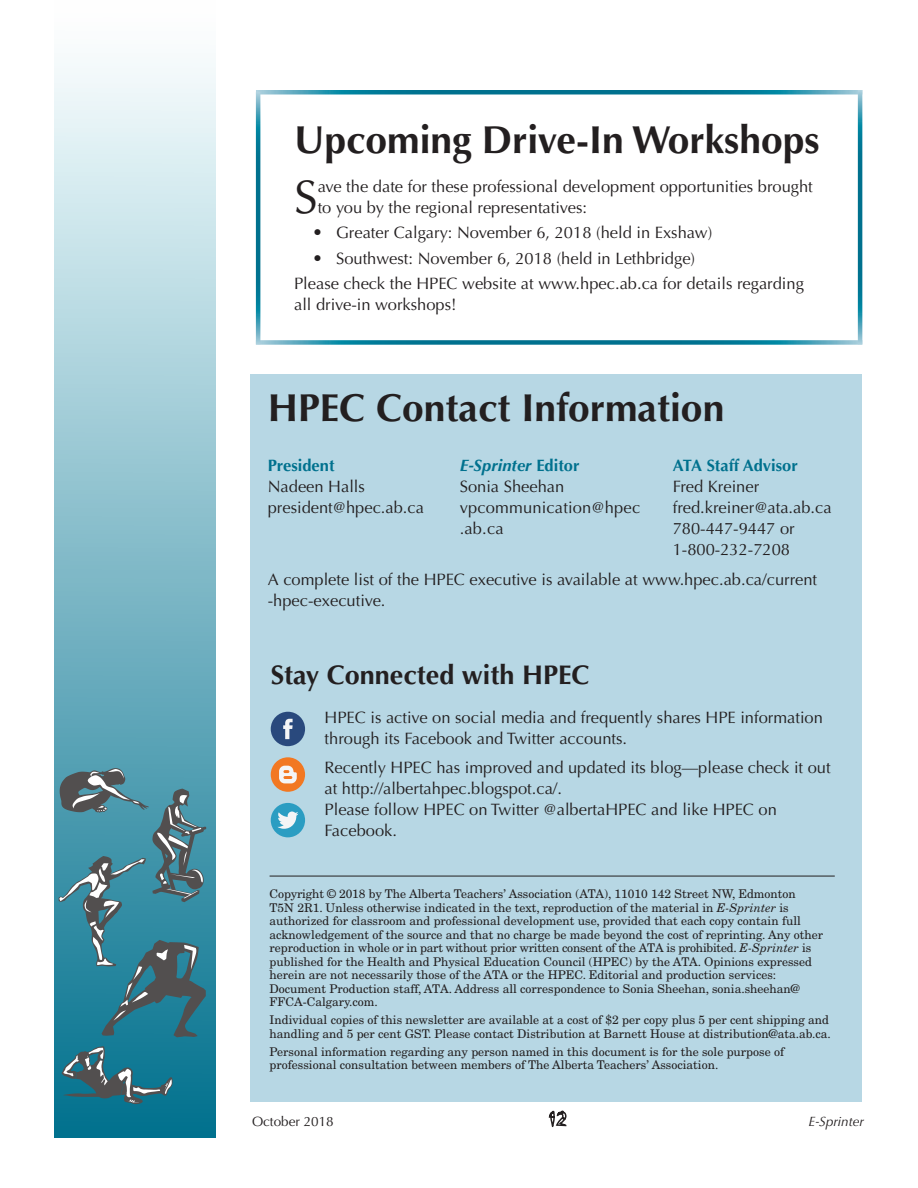
<style>
.page{position:relative;width:918px;height:1188px;background:#fff}
.page>*{position:absolute;margin:0;border:0;box-sizing:border-box;transform-origin:0 0}
.t1{font:47.1px "Optima LT Std";color:#231f20}
.t2{font:700 39px "Optima LT Std";color:#231f20}
.t3{font:700 27px "Optima LT Std";color:#231f20}
.t4{font:16.5px/21px "Optima LT Std";color:#231f20}
.t5{font:700 16.5px "Optima LT Std";color:#00718e}
.t6{font:13.5px "Optima LT Std";color:#231f20}
.t7{font:italic 13.5px "Optima LT Std";color:#231f20}
.t8{font:12px/13.5px "New Century Schlbk LT Std";color:#231f20}
.s1{font-weight:900}
.s2{font-weight:700;font-style:italic;color:#00718e}
.s3{font-weight:700;color:#00718e}
.s4{font-style:italic}
</style>
<div class="page">
<svg style="left:548px;top:1110px;width:19px;height:17px"></svg>
<div style="left:54px;top:0;width:162px;height:1138px;background:linear-gradient(to bottom,#fff,#00708d)"></div>
<svg style="left:62px;top:1046px;width:111px;height:58px;background:#347788"></svg>
<svg style="left:59px;top:768px;width:147px;height:269px;background:#448495"></svg>
<div style="left:250px;top:374px;width:612px;height:728px;background:#b7d7e4"></div>
<div style="left:271px;top:712px;width:34px;height:34px;background:#29497d;border-radius:50%"></div>
<svg style="left:283px;top:719px;width:10px;height:20px"></svg>
<div style="left:271px;top:757px;width:34px;height:35px;background:#f27822;border-radius:50%"></div>
<svg style="left:279px;top:766px;width:18px;height:17px"></svg>
<div style="left:271px;top:803px;width:34px;height:34px;background:#2b9dc2;border-radius:50%"></div>
<svg style="left:277px;top:812px;width:22px;height:17px"></svg>
<hr style="left:270px;top:876px;width:565px;height:1px;background:#231f20">
<svg style="left:256px;top:90px;width:602px;height:4px;background:#16829d"></svg>
<svg style="left:256px;top:340px;width:606px;height:5px;background:#2e8ea7"></svg>
<svg style="left:858px;top:90px;width:4px;height:254px"></svg>
<svg style="left:256px;top:92px;width:4px;height:252px"></svg>
<h2 class="t2" style="left:294px;top:117px;width:527px">Upcoming Drive-In Workshops</h2>
<h1 class="t1" style="left:294px;top:170px;width:25px">S</h1>
<h3 class="t4" style="left:318px;top:176px;width:497px">ave the date for these professional development opportunities brought to you by the regional representatives:</h3>
<h3 class="t4" style="left:314px;top:223px;width:400px"><span class="s1">•</span> Greater Calgary: November 6, 2018 (held in Exshaw)</h3>
<h3 class="t4" style="left:294px;top:246px;width:511px;line-height:25.5px;text-indent:19px"><span class="s1">•</span> Southwest: November 6, 2018 (held in Lethbridge)<br>Please check the HPEC website at www.hpec.ab.ca for details regarding</h3>
<h3 class="t4" style="left:294px;top:295px;width:164px">all drive-in workshops!</h3>
<h2 class="t2" style="left:268px;top:385px;width:458px">HPEC Contact Information</h2>
<h3 class="t5" style="left:268px;top:455px;width:68px">President</h3>
<h3 class="t4" style="left:268px;top:476px;width:158px">Nadeen Halls president@hpec.ab.ca</h3>
<h3 class="t4" style="left:460px;top:455px;width:182px"><span class="s2">E-Sprinter</span> <span class="s3">Editor<br></span>Sonia Sheehan vpcommunication@hpec .ab.ca</h3>
<h3 class="t5" style="left:673px;top:455px;width:127px">ATA Staff Advisor</h3>
<h3 class="t4" style="left:673px;top:476px;width:160px">Fred Kreiner fred.kreiner@ata.ab.ca<br>780-447-9447 or<br>1-800-232-7208</h3>
<h3 class="t4" style="left:268px;top:569px;width:551px">A complete list of the HPEC executive is available at www.hpec.ab.ca/current -hpec-executive.</h3>
<h3 class="t3" style="left:271px;top:659px;width:320px">Stay Connected with HPEC</h3>
<h3 class="t4" style="left:325px;top:707px;width:500px">HPEC is active on social media and frequently shares HPE information through its Facebook and Twitter accounts.</h3>
<h3 class="t4" style="left:325px;top:757px;width:508px">Recently HPEC has improved and updated its blog—please check it out at http://albertahpec.blogspot.ca/.<br>Please follow HPEC on Twitter @albertaHPEC and like HPEC on Facebook.</h3>
<p class="t8" style="left:270px;top:887px;width:555px">Copyright © 2018 by The Alberta Teachers’ Association (ATA), 11010 142 Street NW, Edmonton T5N 2R1. Unless otherwise indicated in the text, reproduction of the material in <span class="s4">E-Sprinter</span> is authorized for classroom and professional development use, provided that each copy contain full acknowledgement of the source and that no charge be made beyond the cost of reprinting. Any other reproduction in whole or in part without prior written consent of the ATA is prohibited. <span class="s4">E-Sprinter</span> is published for the Health and Physical Education Council (HPEC) by the ATA. Opinions expressed herein are not necessarily those of the ATA or the HPEC. Editorial and production services:<br>Document Production staff, ATA. Address all correspondence to Sonia Sheehan, sonia.sheehan@ FFCA-Calgary.com.</p>
<p class="t8" style="left:270px;top:1013px;width:563px">Individual copies of this newsletter are available at a cost of $2 per copy plus 5 per cent shipping and handling and 5 per cent GST. Please contact Distribution at Barnett House at distribution@ata.ab.ca.</p>
<p class="t8" style="left:270px;top:1045px;width:516px">Personal information regarding any person named in this document is for the sole purpose of professional consultation between members of The Alberta Teachers’ Association.</p>
<p class="t6" style="left:252px;top:1114px;width:83px">October 2018</p>
<p class="t7" style="left:809px;top:1114px;width:57px">E-Sprinter</p>
</div>
